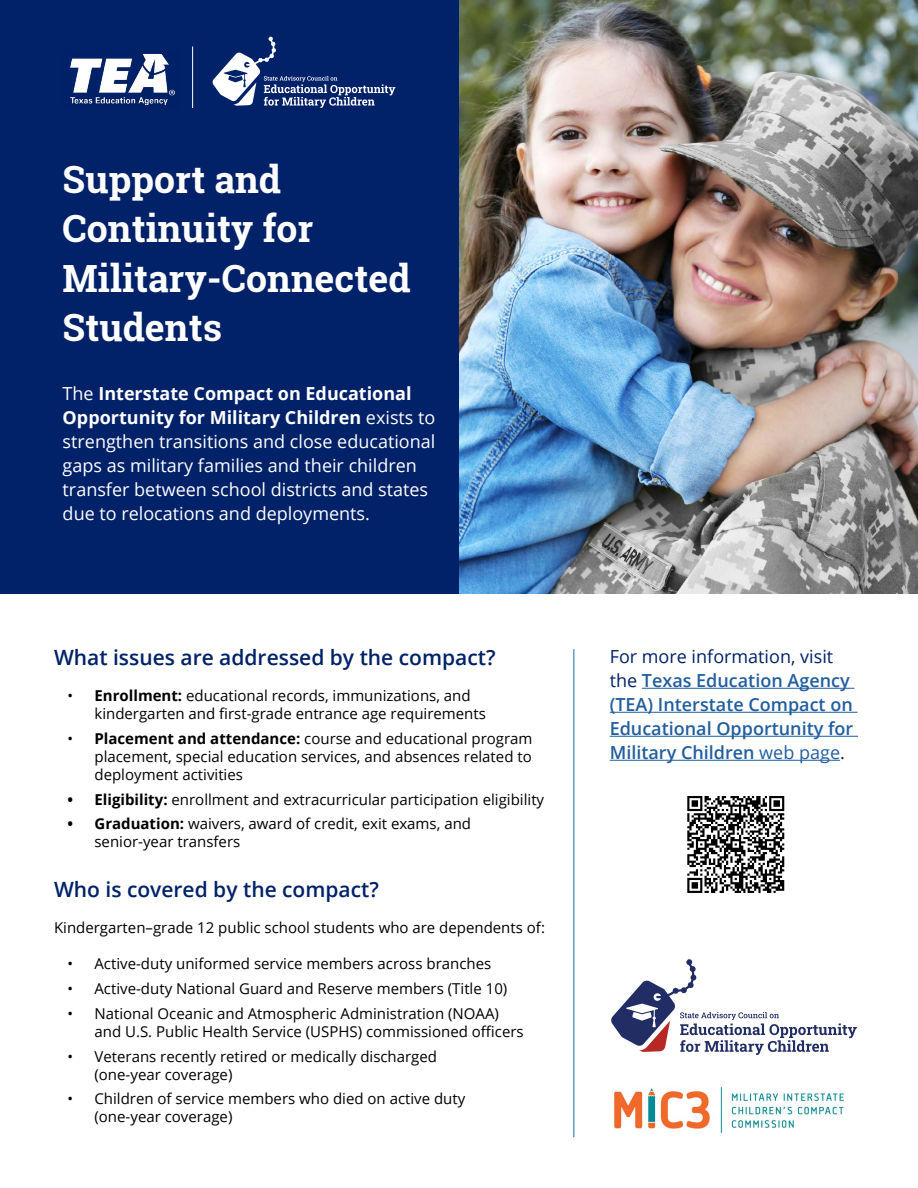
<style>
.page{position:relative;width:918px;height:1188px;background:#fff}
.page>*{position:absolute;margin:0;border:0;box-sizing:border-box;transform-origin:0 0}
.t1{font:700 37.5px/49.5px "Roboto Slab";color:#fff}
.t2{font:600 21px "Open Sans";color:#012169}
.t3{font:18px/24px "Open Sans";color:#fff}
.t4{font:600 18px/24px "Open Sans";color:#215e9e}
.t5{font:15px/18px "Open Sans";color:#000}
.s1{font-weight:700}
.s2{font-weight:400;color:#012169}
.s3{font-weight:400}
</style>
<div class="page">
<div style="left:0;top:0;width:459px;height:594px;background:#012169"></div>
<img style="left:70px;top:53px;width:105px;height:53px">
<img style="left:459px;top:0;width:459px;height:594px">
<hr style="left:642px;top:688px;width:212px;height:1px;background:#215e9e">
<hr style="left:610px;top:712px;width:247px;height:1px;background:#215e9e">
<hr style="left:610px;top:736px;width:248px;height:1px;background:#215e9e">
<hr style="left:610px;top:760px;width:230px;height:1px;background:#215e9e">
<svg style="left:611px;top:959px;width:246px;height:96px"></svg>
<img style="left:613px;top:1086px;width:232px;height:48px">
<svg style="left:687px;top:796px;width:98px;height:97px"></svg>
<hr style="left:573px;top:649px;width:1px;height:488px;background:#0d6cb9">
<svg style="left:212px;top:36px;width:183px;height:72px"></svg>
<hr style="left:192px;top:46px;width:1px;height:62px;background:#fff">
<h1 class="t1" style="left:63px;top:154px;width:349px">Support and<br>Continuity for<br>Military-Connected<br>Students</h1>
<p class="t3" style="left:63px;top:381px;width:374px">The <span class="s1">Interstate Compact on Educational Opportunity for Military Children</span> exists to strengthen transitions and close educational gaps as military families and their children transfer between school districts and states due to relocations and deployments.</p>
<h2 class="t2" style="left:54px;top:643px;width:443px">What issues are addressed by the compact?</h2>
<p class="t5" style="left:94px;top:686px;width:393px;text-indent:-27px">• <span class="s1">Enrollment:</span> educational records, immunizations, and kindergarten and first-grade entrance age requirements</p>
<p class="t5" style="left:94px;top:729px;width:440px;text-align:justify;text-indent:-27px">• <span class="s1">Placement and attendance:</span> course and educational program placement, special education services, and absences related to deployment activities</p>
<p class="t5" style="left:67px;top:790px;width:478px"><span class="s1">• Eligibility:</span> enrollment and extracurricular participation eligibility</p>
<p class="t5" style="left:94px;top:815px;width:378px;text-indent:-27px"><span class="s1">• Graduation:</span> waivers, award of credit, exit exams, and senior-year transfers</p>
<h2 class="t2" style="left:54px;top:875px;width:326px">Who is covered by the compact?</h2>
<p class="t5" style="left:54px;top:919px;width:493px">Kindergarten–grade 12 public school students who are dependents of:</p>
<p class="t5" style="left:68px;top:955px;width:425px">• Active-duty uniformed service members across branches</p>
<p class="t5" style="left:68px;top:979px;width:441px">• Active-duty National Guard and Reserve members (Title 10)</p>
<p class="t5" style="left:94px;top:1004px;width:431px;text-indent:-27px">• National Oceanic and Atmospheric Administration (NOAA) and U.S. Public Health Service (USPHS) commissioned officers</p>
<p class="t5" style="left:94px;top:1047px;width:344px;text-indent:-27px">• Veterans recently retired or medically discharged (one-year coverage)</p>
<p class="t5" style="left:94px;top:1090px;width:372px;text-indent:-27px">• Children of service members who died on active duty (one-year coverage)</p>
<p class="t4" style="left:610px;top:644px;width:245px"><span class="s2">For more information, visit the</span> Texas Education Agency (TEA) Interstate Compact on<br>Educational Opportunity for<br>Military Children <span class="s3">web page</span><span class="s2">.</span></p>
</div>
